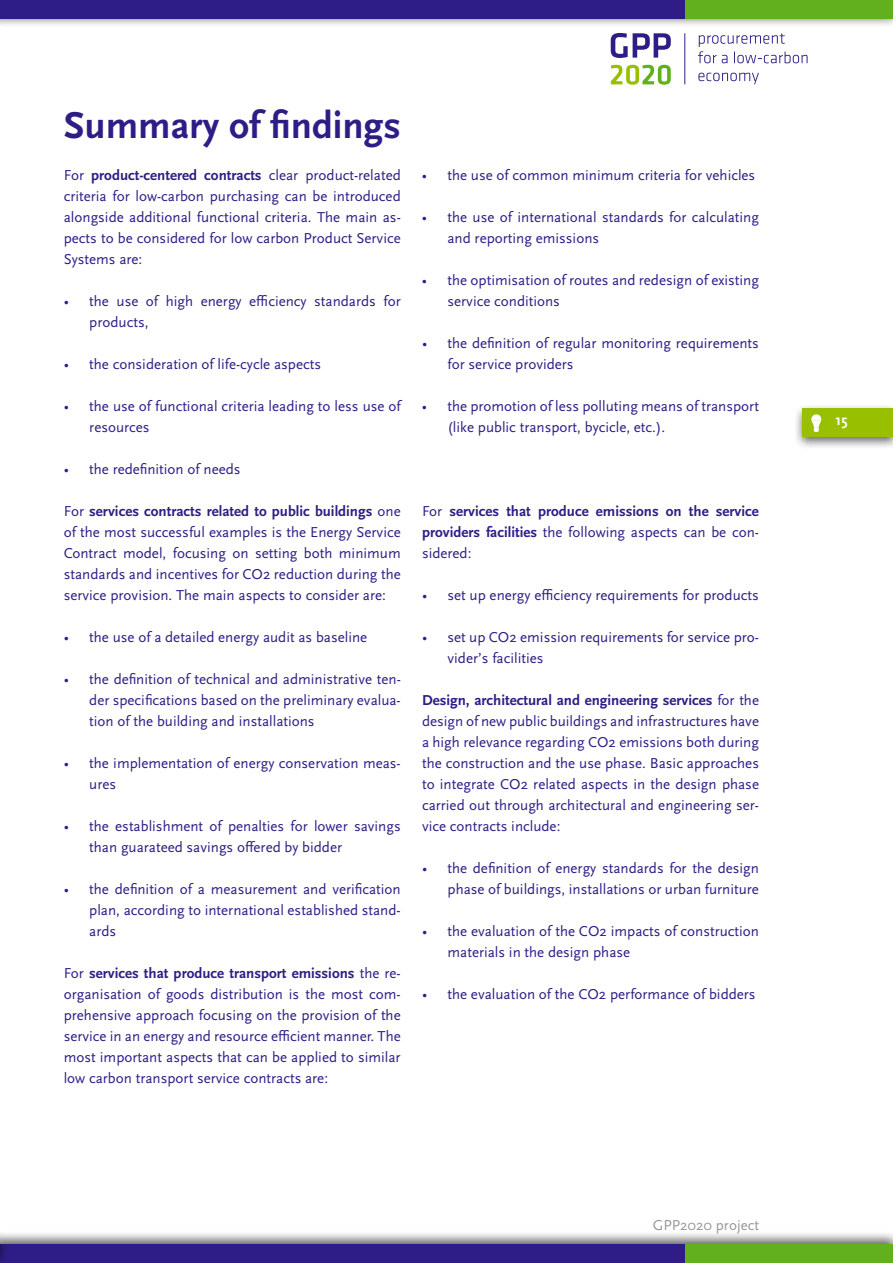
<style>
.page{position:relative;width:893px;height:1263px;background:#fff}
.page>*{position:absolute;margin:0;border:0;box-sizing:border-box;transform-origin:0 0}
.t1{font:700 39px "Scala Sans Pro";color:#2e1d86}
.t2{font:15px/21px "Scala Sans Pro";color:#2e1d86}
.t3{font:700 15px/21px "Scala Sans Pro";color:#2e1d86;text-align:justify}
.t4{font:15px "Scala Sans Pro";color:#98989c}
.t5{font:700 15px "Scala Sans Pro";color:#fff}
.s1{font-weight:700}
.s2{font-weight:400}
</style>
<div class="page">
<div style="left:793px;top:403px;width:100px;height:47px;background:#000;opacity:.6"></div>
<div style="left:802px;top:408px;width:91px;height:28px;background:#98c000"></div>
<div style="left:0;top:1231px;width:893px;height:32px;background:#000;opacity:.6"></div>
<div style="left:0;top:1244px;width:685px;height:19px;background:#2e1d86"></div>
<div style="left:685px;top:1244px;width:208px;height:19px;background:#63b01f"></div>
<div style="left:0;top:1231px;width:9px;height:32px;background:#000;opacity:.6"></div>
<svg style="left:0;top:1244px;width:1px;height:19px"></svg>
<div style="left:0;top:0;width:893px;height:28px;background:#000;opacity:.6"></div>
<div style="left:0;top:0;width:685px;height:19px;background:#2e1d86"></div>
<div style="left:685px;top:0;width:208px;height:19px;background:#63b01f"></div>
<svg style="left:611px;top:33px;width:60px;height:25px"></svg>
<svg style="left:611px;top:65px;width:60px;height:20px"></svg>
<hr style="left:684px;top:33px;width:1px;height:51px;background:#2e1d86">
<svg style="left:698px;top:33px;width:109px;height:30px"></svg>
<svg style="left:698px;top:73px;width:61px;height:11px"></svg>
<svg style="left:811px;top:414px;width:10px;height:18px"></svg>
<h1 class="t1" style="left:64px;top:102px;width:338px">Summary of findings</h1>
<p class="t2" style="left:64px;top:165px;width:338px;text-align:justify">For <span class="s1">product-centered contracts</span> clear product-related criteria for low-carbon purchasing can be introduced alongside additional functional criteria. The main as&shy;pects to be considered for low carbon Product Service Systems are:</p>
<p class="t2" style="left:89px;top:291px;width:313px;text-indent:-26px">• the use of high energy efficiency standards for products,</p>
<p class="t2" style="left:64px;top:354px;width:259px">• the consideration of life-cycle aspects</p>
<p class="t2" style="left:89px;top:396px;width:313px;text-indent:-26px">• the use of functional criteria leading to less use of resources</p>
<p class="t2" style="left:64px;top:459px;width:178px">• the redefinition of needs</p>
<p class="t2" style="left:64px;top:501px;width:338px;text-align:justify">For <span class="s1">services contracts related to public buildings</span> one of the most successful examples is the Energy Service Contract model, focusing on setting both minimum standards and incentives for CO2 reduction during the service provision. The main aspects to consider are:</p>
<p class="t2" style="left:64px;top:627px;width:305px">• the use of a detailed energy audit as baseline</p>
<p class="t2" style="left:89px;top:669px;width:313px;text-align:justify;text-indent:-26px">• the definition of technical and administrative ten&shy;der specifications based on the preliminary evalua&shy;tion of the building and installations</p>
<p class="t2" style="left:89px;top:753px;width:313px;text-indent:-25px">• the implementation of energy conservation meas&shy;ures</p>
<p class="t2" style="left:89px;top:816px;width:313px;text-indent:-25px">• the establishment of penalties for lower savings than guarateed savings offered by bidder</p>
<p class="t2" style="left:89px;top:879px;width:313px;text-align:justify;text-indent:-25px">• the definition of a measurement and verification plan, according to international established stand&shy;ards</p>
<p class="t2" style="left:64px;top:963px;width:338px;text-align:justify">For <span class="s1">services that produce transport emissions</span> the re&shy;organisation of goods distribution is the most com&shy;prehensive approach focusing on the provision of the service in an energy and resource efficient manner. The most important aspects that can be applied to similar low carbon transport service contracts are:</p>
<p class="t2" style="left:422px;top:165px;width:335px">• the use of common minimum criteria for vehicles</p>
<p class="t2" style="left:447px;top:207px;width:313px;text-indent:-26px">• the use of international standards for calculating and reporting emissions</p>
<p class="t2" style="left:447px;top:270px;width:313px;text-indent:-26px">• the optimisation of routes and redesign of existing service conditions</p>
<p class="t2" style="left:447px;top:333px;width:313px;text-indent:-26px">• the definition of regular monitoring requirements for service providers</p>
<p class="t2" style="left:447px;top:396px;width:313px;text-indent:-26px">• the promotion of less polluting means of transport (like public transport, bycicle, etc.).</p>
<p class="t3" style="left:422px;top:501px;width:338px"><span class="s2">For</span> services that produce emissions on the service providers facilities <span class="s2">the following aspects can be con&shy;sidered:</span></p>
<p class="t2" style="left:422px;top:585px;width:338px">• set up energy efficiency requirements for products</p>
<p class="t2" style="left:448px;top:627px;width:313px;text-indent:-26px">• set up CO2 emission requirements for service pro&shy;vider’s facilities</p>
<p class="t2" style="left:422px;top:690px;width:339px;text-align:justify"><span class="s1">Design, architectural and engineering services</span> for the design of new public buildings and infrastructures have a high relevance regarding CO2 emissions both during the construction and the use phase. Basic approaches to integrate CO2 related aspects in the design phase carried out through architectural and engineering ser&shy;vice contracts include:</p>
<p class="t2" style="left:422px;top:858px;width:338px;text-align:right">• the definition of energy standards for the design phase of buildings, installations or urban furniture</p>
<p class="t2" style="left:447px;top:921px;width:313px;text-indent:-25px">• the evaluation of the CO2 impacts of construction materials in the design phase</p>
<p class="t2" style="left:422px;top:984px;width:335px">• the evaluation of the CO2 performance of bidders</p>
<p class="t4" style="left:653px;top:1216px;width:108px">GPP2020 project</p>
<p class="t5" style="left:836px;top:411px;width:14px">15</p>
</div>
